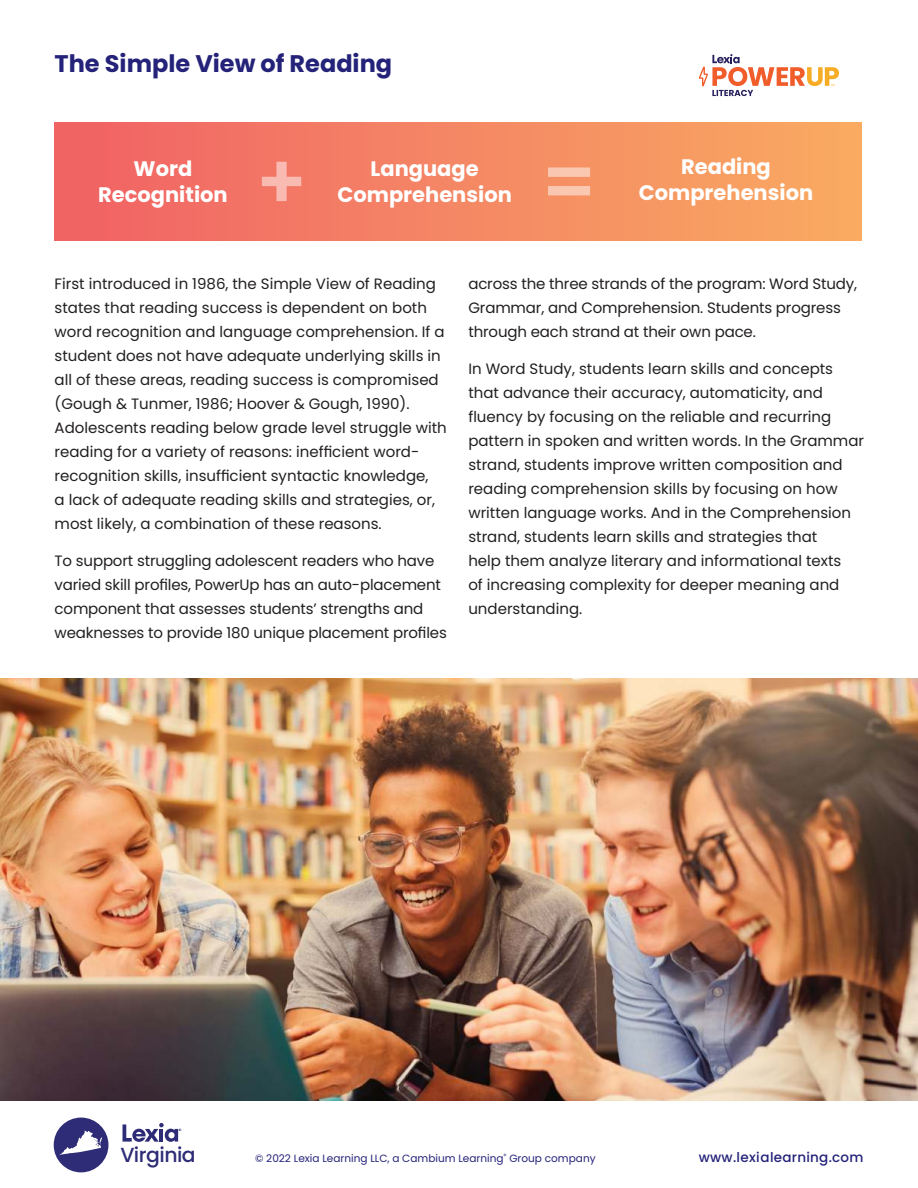
<style>
.page{position:relative;width:918px;height:1188px;background:#fff}
.page>*{position:absolute;margin:0;border:0;box-sizing:border-box;transform-origin:0 0}
.t1{font:700 24px "Poppins";color:#242279}
.t2{font:700 21px/25.5px "Poppins";color:#fff;text-align:center}
.t3{font:500 20.4px "Poppins";letter-spacing:-.025em;color:#2e2c76}
.t4{font:15px/24px "Poppins";color:#221f1f}
.t5{font:500 13.5px "Poppins";letter-spacing:.02em;color:#242279}
.t6{font:10.5px "Poppins";color:#242279}
</style>
<div class="page">
<svg style="left:123px;top:1123px;width:58px;height:19px"></svg>
<svg style="left:54px;top:1118px;width:54px;height:54px"></svg>
<img style="left:54px;top:122px;width:808px;height:119px">
<svg style="left:262px;top:162px;width:39px;height:39px"></svg>
<svg style="left:548px;top:167px;width:42px;height:28px"></svg>
<img style="left:0;top:679px;width:918px;height:421px">
<svg style="left:699px;top:54px;width:140px;height:42px"></svg>
<h1 class="t1" style="left:55px;top:52px;width:339px">The Simple View of Reading</h1>
<h2 class="t2" style="left:98px;top:158px;width:131px">Word<br>Recognition</h2>
<h2 class="t2" style="left:337px;top:158px;width:176px">Language<br>Comprehension</h2>
<h2 class="t2" style="left:639px;top:156px;width:176px">Reading<br>Comprehension</h2>
<p class="t4" style="left:55px;top:272px;width:394px">First introduced in 1986, the Simple View of Reading states that reading success is dependent on both word recognition and language comprehension. If a student does not have adequate underlying skills in all of these areas, reading success is compromised (Gough &amp; Tunmer, 1986; Hoover &amp; Gough, 1990).<br>Adolescents reading below grade level struggle with reading for a variety of reasons: inefficient word&shy;recognition skills, insufficient syntactic knowledge,<br>a lack of adequate reading skills and strategies, or, most likely, a combination of these reasons.</p>
<p class="t4" style="left:55px;top:549px;width:394px">To support struggling adolescent readers who have varied skill profiles, PowerUp has an auto-placement component that assesses students’ strengths and weaknesses to provide 180 unique placement profiles</p>
<p class="t4" style="left:468px;top:273px;width:390px">across the three strands of the program: Word Study,<br>Grammar, and Comprehension. Students progress through each strand at their own pace.</p>
<p class="t4" style="left:468px;top:357px;width:397px">In Word Study, students learn skills and concepts that advance their accuracy, automaticity, and fluency by focusing on the reliable and recurring pattern in spoken and written words. In the Grammar strand, students improve written composition and reading comprehension skills by focusing on how written language works. And in the Comprehension strand, students learn skills and strategies that<br>help them analyze literary and informational texts<br>of increasing complexity for deeper meaning and understanding.</p>
<h3 class="t3" style="left:120px;top:1146px;width:77px">Virginia</h3>
<p class="t5" style="left:699px;top:1152px;width:166px">www.lexialearning.com</p>
<p class="t6" style="left:255px;top:1154px;width:342px">© 2022 Lexia Learning LLC, a Cambium Learning<sup>®</sup> Group company</p>
</div>
